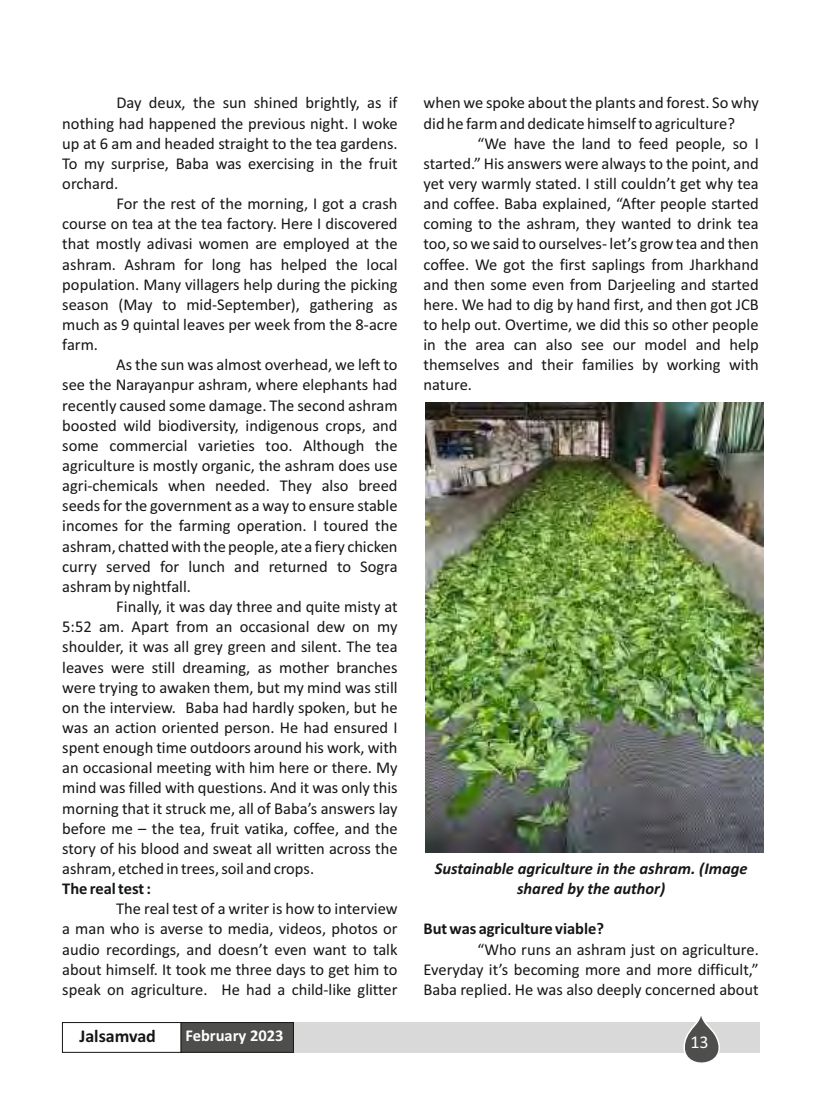
<style>
.page{position:relative;width:834px;height:1102px;background:#fff}
.page>*{position:absolute;margin:0;border:0;box-sizing:border-box;transform-origin:0 0}
.t1{font:700 18px "Calibri";color:#151616}
.t2{font:18px "Calibri";color:#fff}
.t3{font:16.5px/20.1px "Calibri";color:#151616;text-align:justify}
.t4{font:italic 700 16.5px/20.1px "Calibri";color:#151616;text-align:center}
.t5{font:700 16.5px "Calibri";color:#151616}
.t6{font:700 16.5px "Calibri";color:#fff}
</style>
<div class="page">
<div style="left:62px;top:1022px;width:119px;height:30px;background:#fff;border:1px solid #151616"></div>
<div style="left:181px;top:1022px;width:579px;height:31px;background:#d9d9da"></div>
<svg style="left:683px;top:1016px;width:37px;height:47px"></svg>
<div style="left:181px;top:1022px;width:113px;height:30px;background:#4e4e4d;border:1px solid #151616"></div>
<img style="left:425px;top:402px;width:338px;height:450px">
<p class="t3" style="left:62px;top:94px;width:337px;text-indent:54px">Day deux, the sun shined brightly, as if nothing had happened the previous night. I woke up at 6 am and headed straight to the tea gardens.<br>To my surprise, Baba was exercising in the fruit orchard.</p>
<p class="t3" style="left:62px;top:195px;width:337px;text-indent:54px">For the rest of the morning, I got a crash course on tea at the tea factory. Here I discovered that mostly adivasi women are employed at the ashram. Ashram for long has helped the local population. Many villagers help during the picking season (May to mid-September), gathering as much as 9 quintal leaves per week from the 8-acre farm.</p>
<p class="t3" style="left:62px;top:356px;width:337px;text-indent:54px">As the sun was almost overhead, we left to see the Narayanpur ashram, where elephants had recently caused some damage. The second ashram boosted wild biodiversity, indigenous crops, and some commercial varieties too. Although the agriculture is mostly organic, the ashram does use agri-chemicals when needed. They also breed seeds for the government as a way to ensure stable incomes for the farming operation. I toured the ashram, chatted with the people, ate a fiery chicken curry served for lunch and returned to Sogra ashram by nightfall.</p>
<p class="t3" style="left:62px;top:598px;width:337px;text-indent:54px">Finally, it was day three and quite misty at 5:52 am. Apart from an occasional dew on my shoulder, it was all grey green and silent. The tea leaves were still dreaming, as mother branches were trying to awaken them, but my mind was still on the interview. Baba had hardly spoken, but he was an action oriented person. He had ensured I spent enough time outdoors around his work, with an occasional meeting with him here or there. My mind was filled with questions. And it was only this morning that it struck me, all of Baba’s answers lay before me – the tea, fruit vatika, coffee, and the story of his blood and sweat all written across the ashram, etched in trees, soil and crops.</p>
<p class="t5" style="left:62px;top:881px;width:90px">The real test :</p>
<p class="t3" style="left:62px;top:900px;width:337px;text-indent:54px">The real test of a writer is how to interview a man who is averse to media, videos, photos or audio recordings, and doesn’t even want to talk about himself. It took me three days to get him to speak on agriculture. He had a child-like glitter</p>
<p class="t1" style="left:79px;top:1028px;width:78px">Jalsamvad</p>
<p class="t6" style="left:185px;top:1029px;width:100px">February 2023</p>
<p class="t3" style="left:423px;top:94px;width:337px">when we spoke about the plants and forest. So why did he farm and dedicate himself to agriculture?</p>
<p class="t3" style="left:423px;top:134px;width:337px;text-indent:54px">“We have the land to feed people, so I started.” His answers were always to the point, and yet very warmly stated. I still couldn’t get why tea and coffee. Baba explained, “After people started coming to the ashram, they wanted to drink tea too, so we said to ourselves- let’s grow tea and then coffee. We got the first saplings from Jharkhand and then some even from Darjeeling and started here. We had to dig by hand first, and then got JCB to help out. Overtime, we did this so other people in the area can also see our model and help themselves and their families by working with nature.</p>
<p class="t4" style="left:435px;top:860px;width:314px">Sustainable agriculture in the ashram. (Image shared by the author)</p>
<p class="t5" style="left:423px;top:922px;width:182px">But was agriculture viable?</p>
<p class="t3" style="left:423px;top:940px;width:337px;text-indent:54px">“Who runs an ashram just on agriculture.<br>Everyday it’s becoming more and more difficult,” Baba replied. He was also deeply concerned about</p>
<p class="t2" style="left:690px;top:1034px;width:20px">13</p>
</div>
